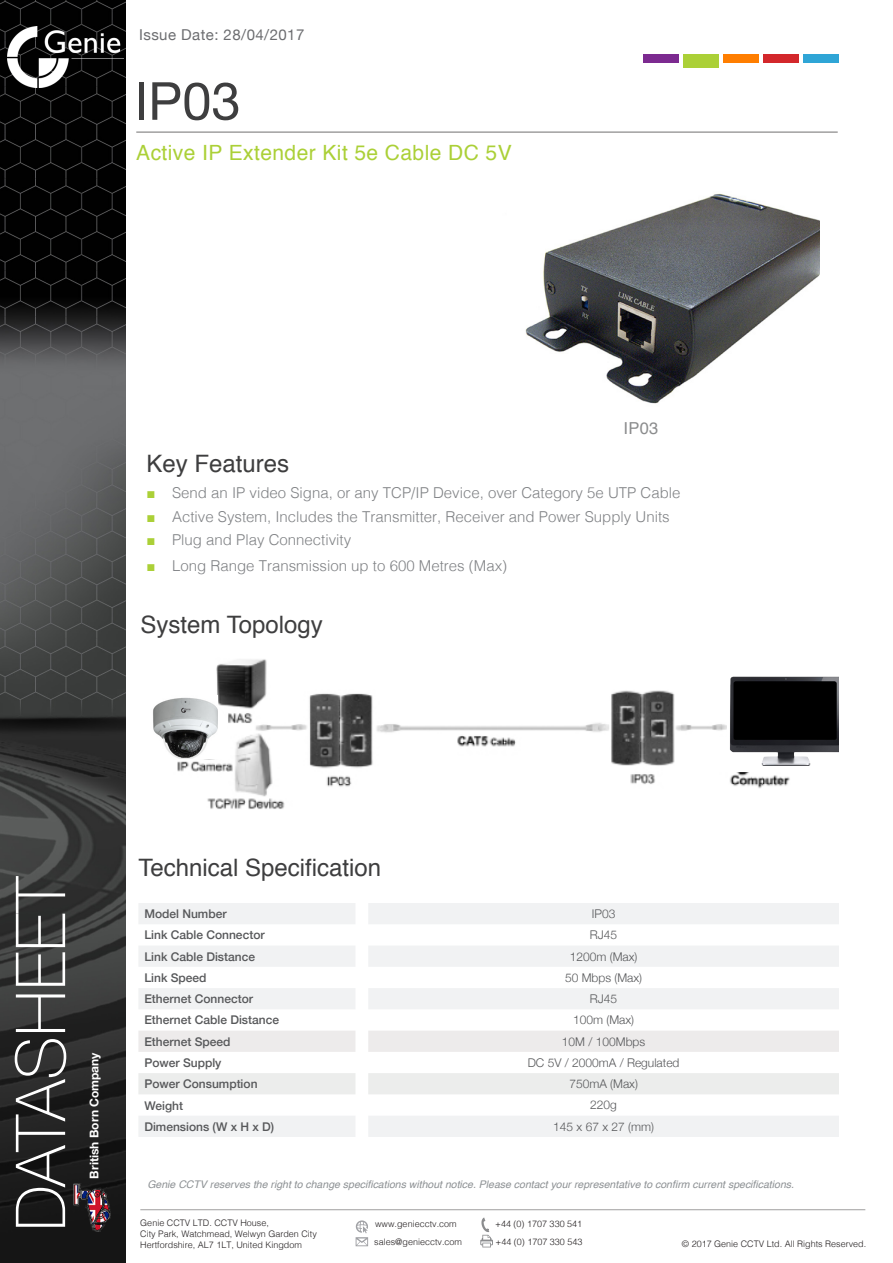
<style>
.page{position:relative;width:893px;height:1263px;background:#fff}
.page>*{position:absolute;margin:0;border:0;box-sizing:border-box;transform-origin:0 0}
.t1{font:100 69px "Helvetica Neue";color:#fff}
.Main_Product_Code{font:52.5px "Helvetica Neue";color:#3e3e3f}
.t2{font:45px "Helvetica";color:#fff}
.Sub_Headers{font:24px "Helvetica";color:#3e3e3f}
.Product_Name{font:21px "Helvetica";letter-spacing:.02em;color:#abd037}
.Product_Image_Code{font:16.5px "Helvetica";color:#8b8c8d}
.t3{font:300 15px "Helvetica";color:#808285}
.t4{font:15px "Helvetica Neue";letter-spacing:.03em;color:#6c6d70}
.Tech_Spec_Text_LEFT{font:500 12px "Helvetica Neue";color:#57585a}
.Tech_Spec_Text_CENTR{font:300 12px "Helvetica Neue";color:#57585a}
.t5{font:700 12px "Helvetica Neue";color:#fff}
.t6{font:italic 10.5px "Helvetica";color:#8d9194}
.t7{font:300 9px/10.8px "Helvetica";color:#231f20}
.s1{font-family:"Times New Roman";font-weight:400;color:#abd037}
</style>
<div class="page">
<img style="left:0;top:0;width:125px;height:1263px">
<hr style="left:140px;top:1209px;width:725px;height:1px;background:#a09f9f">
<svg style="left:480px;top:1217px;width:13px;height:30px"></svg>
<svg style="left:356px;top:1220px;width:12px;height:26px"></svg>
<img style="left:7px;top:27px;width:116px;height:60px">
<img style="left:73px;top:1183px;width:37px;height:48px">
<hr style="left:136px;top:131px;width:702px;height:2px;background:#a09f9f">
<div style="left:643px;top:54px;width:35px;height:8px;background:#7c2a90"></div>
<div style="left:684px;top:54px;width:35px;height:14px;background:#abd037"></div>
<div style="left:723px;top:54px;width:35px;height:8px;background:#ff7e00"></div>
<div style="left:764px;top:54px;width:35px;height:8px;background:#d3272b"></div>
<div style="left:804px;top:54px;width:35px;height:8px;background:#2fa5d6"></div>
<svg style="left:139px;top:903px;width:700px;height:234px"></svg>
<div style="left:138px;top:1030px;width:701px;height:22px;background:#edebeb"></div>
<div style="left:138px;top:1073px;width:701px;height:21px;background:#ecedec"></div>
<img style="left:525px;top:193px;width:294px;height:211px">
<img style="left:177px;top:659px;width:613px;height:150px">
<div style="left:172px;top:699px;width:56px;height:58px;background:#fff;border-radius:50%"></div>
<div style="left:190px;top:730px;width:40px;height:29px;background:#fff"></div>
<img style="left:153px;top:695px;width:65px;height:64px">
<div style="left:727px;top:699px;width:87px;height:73px;background:#fff"></div>
<div style="left:707px;top:737px;width:56px;height:35px;background:#fff"></div>
<img style="left:729px;top:676px;width:110px;height:89px">
<p class="t4" style="left:139px;top:24px;width:167px">Issue Date: 28/04/2017</p>
<p class="Main_Product_Code" style="left:135px;top:63px;width:107px">IP03</p>
<p class="Product_Name" style="left:136px;top:136px;width:377px">Active IP Extender Kit 5e Cable DC 5V</p>
<p class="Product_Image_Code" style="left:623px;top:416px;width:36px">IP03</p>
<p class="Sub_Headers" style="left:147px;top:445px;width:144px">Key Features</p>
<p class="t3" style="left:147px;top:480px;width:536px"><span class="s1">■</span> Send an IP video Signa, or any TCP/IP Device, over Category 5e UTP Cable</p>
<p class="t3" style="left:147px;top:504px;width:525px"><span class="s1">■</span> Active System, Includes the Transmitter, Receiver and Power Supply Units</p>
<p class="t3" style="left:147px;top:527px;width:206px"><span class="s1">■</span> Plug and Play Connectivity</p>
<p class="t3" style="left:147px;top:552px;width:362px"><span class="s1">■</span> Long Range Transmission up to 600 Metres (Max)</p>
<p class="Sub_Headers" style="left:141px;top:606px;width:184px">System Topology</p>
<h1 class="t1" style="left:-12px;top:1231px;width:357px;rotate:-90deg">DATASHEET</h1>
<h3 class="t2" style="left:3px;top:1212px;width:265px;rotate:-90deg">DATASHEET</h3>
<h3 class="t5" style="left:85px;top:1178px;width:128px;rotate:-90deg">British Born Company</h3>
<p class="Sub_Headers" style="left:138px;top:849px;width:244px">Technical Specification</p>
<p class="Tech_Spec_Text_LEFT" style="left:144px;top:904px;width:84px">Model Number</p>
<p class="Tech_Spec_Text_CENTR" style="left:592px;top:904px;width:25px">IP03</p>
<p class="Tech_Spec_Text_LEFT" style="left:144px;top:925px;width:122px">Link Cable Connector</p>
<p class="Tech_Spec_Text_CENTR" style="left:590px;top:925px;width:29px">RJ45</p>
<p class="Tech_Spec_Text_LEFT" style="left:144px;top:947px;width:112px">Link Cable Distance</p>
<p class="Tech_Spec_Text_CENTR" style="left:570px;top:946px;width:69px">1200m (Max)</p>
<p class="Tech_Spec_Text_LEFT" style="left:144px;top:968px;width:64px">Link Speed</p>
<p class="Tech_Spec_Text_CENTR" style="left:565px;top:968px;width:79px">50 Mbps (Max)</p>
<p class="Tech_Spec_Text_LEFT" style="left:144px;top:989px;width:110px">Ethernet Connector</p>
<p class="Tech_Spec_Text_CENTR" style="left:590px;top:989px;width:29px">RJ45</p>
<p class="Tech_Spec_Text_LEFT" style="left:144px;top:1010px;width:136px">Ethernet Cable Distance</p>
<p class="Tech_Spec_Text_CENTR" style="left:573px;top:1010px;width:62px">100m (Max)</p>
<p class="Tech_Spec_Text_LEFT" style="left:144px;top:1032px;width:88px">Ethernet Speed</p>
<p class="Tech_Spec_Text_CENTR" style="left:562px;top:1032px;width:85px">10M / 100Mbps</p>
<p class="Tech_Spec_Text_LEFT" style="left:144px;top:1053px;width:79px">Power Supply</p>
<p class="Tech_Spec_Text_CENTR" style="left:528px;top:1053px;width:153px">DC 5V / 2000mA / Regulated</p>
<p class="Tech_Spec_Text_LEFT" style="left:144px;top:1074px;width:115px">Power Consumption</p>
<p class="Tech_Spec_Text_CENTR" style="left:569px;top:1074px;width:70px">750mA (Max)</p>
<p class="Tech_Spec_Text_LEFT" style="left:144px;top:1095px;width:40px">Weight</p>
<p class="Tech_Spec_Text_CENTR" style="left:590px;top:1095px;width:28px">220g</p>
<p class="Tech_Spec_Text_LEFT" style="left:144px;top:1117px;width:131px">Dimensions (W x H x D)</p>
<p class="Tech_Spec_Text_CENTR" style="left:553px;top:1117px;width:102px">145 x 67 x 27 (mm)</p>
<p class="t6" style="left:147px;top:1176px;width:648px">Genie CCTV reserves the right to change specifications without notice. Please contact your representative to confirm current specifications.</p>
<p class="t7" style="left:140px;top:1217px;width:178px">Genie CCTV LTD. CCTV House,<br>City Park, Watchmead, Welwyn Garden City<br>Hertfordshire, AL7 1LT, United Kingdom</p>
<p class="t7" style="left:375px;top:1218px;width:83px">www.geniecctv.com</p>
<p class="t7" style="left:495px;top:1218px;width:88px">+44 (0) 1707 330 541</p>
<p class="t7" style="left:374px;top:1235px;width:89px">sales@geniecctv.com</p>
<p class="t7" style="left:495px;top:1236px;width:88px">+44 (0) 1707 330 543</p>
<p class="t7" style="left:682px;top:1238px;width:186px">© 2017 Genie CCTV Ltd. All Rights Reserved.</p>
</div>
